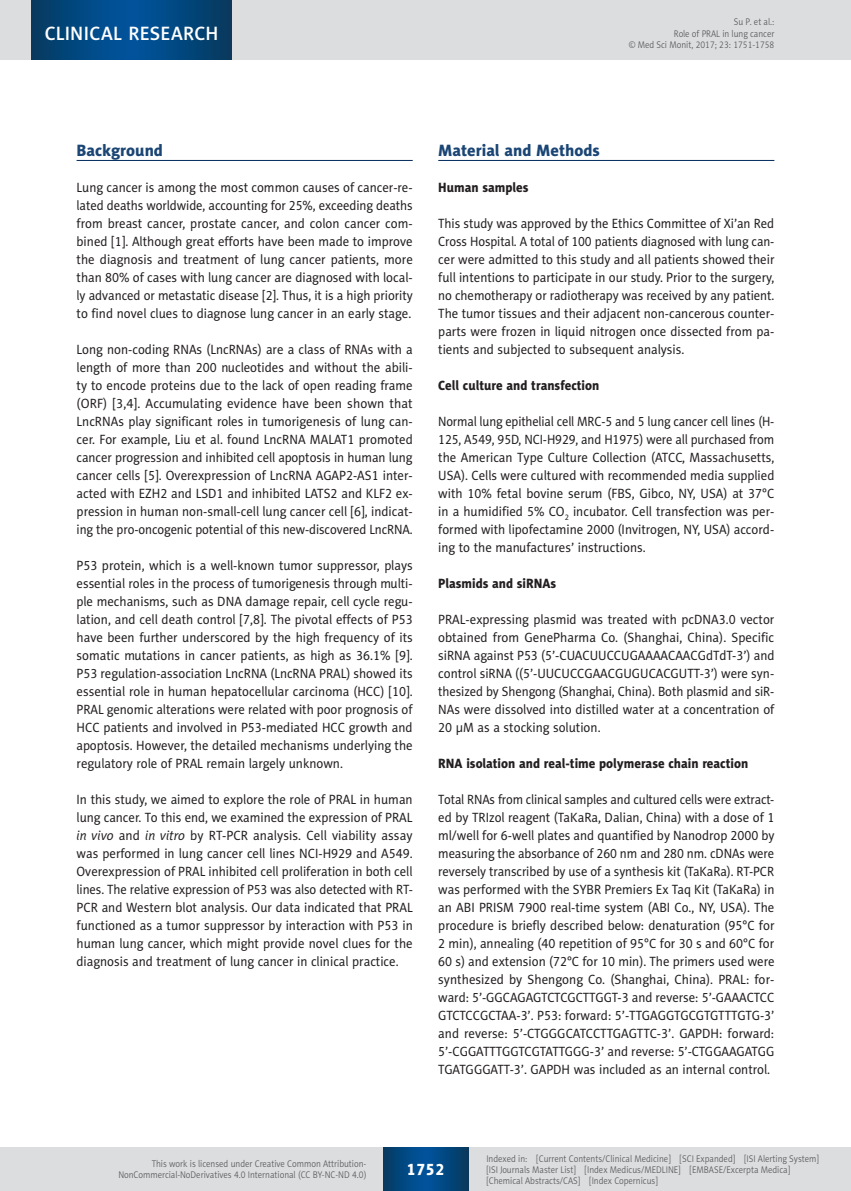
<style>
.page{position:relative;width:851px;height:1191px;background:#fff}
.page>*{position:absolute;margin:0;border:0;box-sizing:border-box;transform-origin:0 0}
.t1{font:19.5px "Naomi Sans EFN Medium";letter-spacing:.015em;color:#fff}
.MSM_Headline_1{font:16.5px "Naomi Sans EFN Heavy";color:#1a4574}
.t2{font:16.5px "Naomi Sans EFN Heavy";color:#fff}
.MSM_Body{font:13.5px/18px "Naomi Sans EFN";color:#231f20;text-align:justify;scale:.95 1}
.MSM_Body-2{font:13.5px/18px "Naomi Sans EFN";color:#231f20;text-align:justify;scale:.92 1}
.MSM_Body-3{font:13.5px/18px "Naomi Sans EFN";color:#231f20;text-align:justify;scale:.94 1}
.MSM_Body-4{font:13.5px/18px "Naomi Sans EFN";color:#231f20;text-align:justify;scale:.93 1}
.MSM_Headline_2{font:13.5px "Naomi Sans EFN Heavy";color:#231f20;scale:.95 1}
.MSM_pagina_sygnatura{font:9.75px/11.2px "Naomi Sans EFN Light";color:#57585a;scale:.9 1}
.MSM_pagina_zywa{font:9.75px/11.2px "Naomi Sans EFN Light";color:#57585a;text-align:right;scale:.9 1}
.s1{font-style:italic}
</style>
<div class="page">
<hr style="left:77px;top:160px;width:335px;height:1px;background:#00295c">
<hr style="left:438px;top:160px;width:336px;height:1px;background:#00295c">
<div style="left:0;top:1148px;width:850px;height:43px;background:#dcdddf"></div>
<svg style="left:383px;top:1147px;width:85px;height:43px"></svg>
<div style="left:0;top:0;width:850px;height:60px;background:#dcdddf"></div>
<hr style="left:850px;top:0;width:1px;height:60px;background:#dcdddf">
<svg style="left:32px;top:0;width:200px;height:60px"></svg>
<h1 class="t1" style="left:45px;top:22px;width:175px">CLINICAL RESEARCH</h1>
<p class="MSM_pagina_zywa" style="left:673px;top:16px;width:113px">Su P. et al.:<br>Role of PRAL in lung cancer</p>
<p class="MSM_pagina_sygnatura" style="left:628px;top:39px;width:163px">© Med Sci Monit, 2017; 23: 1751-1758</p>
<p class="MSM_Headline_1" style="left:77px;top:140px;width:88px">Background</p>
<p class="MSM_Body" style="left:77px;top:178px;width:355px">Lung cancer is among the most common causes of cancer-re&shy;lated deaths worldwide, accounting for 25%, exceeding deaths from breast cancer, prostate cancer, and colon cancer com&shy;bined [1]. Although great efforts have been made to improve the diagnosis and treatment of lung cancer patients, more than 80% of cases with lung cancer are diagnosed with local&shy;ly advanced or metastatic disease [2]. Thus, it is a high priority to find novel clues to diagnose lung cancer in an early stage.</p>
<p class="MSM_Body" style="left:77px;top:340px;width:355px">Long non-coding RNAs (LncRNAs) are a class of RNAs with a length of more than 200 nucleotides and without the abili&shy;ty to encode proteins due to the lack of open reading frame (ORF) [3,4]. Accumulating evidence have been shown that LncRNAs play significant roles in tumorigenesis of lung can&shy;cer. For example, Liu et al. found LncRNA MALAT1 promoted cancer progression and inhibited cell apoptosis in human lung cancer cells [5]. Overexpression of LncRNA AGAP2-AS1 inter&shy;acted with EZH2 and LSD1 and inhibited LATS2 and KLF2 ex&shy;pression in human non-small-cell lung cancer cell [6], indicat&shy;ing the pro-oncogenic potential of this new-discovered LncRNA.</p>
<p class="MSM_Body" style="left:77px;top:556px;width:355px">P53 protein, which is a well-known tumor suppressor, plays essential roles in the process of tumorigenesis through multi&shy;ple mechanisms, such as DNA damage repair, cell cycle regu&shy;lation, and cell death control [7,8]. The pivotal effects of P53 have been further underscored by the high frequency of its somatic mutations in cancer patients, as high as 36.1% [9].<br>P53 regulation-association LncRNA (LncRNA PRAL) showed its essential role in human hepatocellular carcinoma (HCC) [10].<br>PRAL genomic alterations were related with poor prognosis of HCC patients and involved in P53-mediated HCC growth and apoptosis. However, the detailed mechanisms underlying the regulatory role of PRAL remain largely unknown.</p>
<p class="MSM_Body" style="left:77px;top:790px;width:355px">In this study, we aimed to explore the role of PRAL in human lung cancer. To this end, we examined the expression of PRAL <span class="s1">in vivo</span> and <span class="s1">in vitro</span> by RT-PCR analysis. Cell viability assay was performed in lung cancer cell lines NCI-H929 and A549.<br>Overexpression of PRAL inhibited cell proliferation in both cell lines. The relative expression of P53 was also detected with RT-PCR and Western blot analysis. Our data indicated that PRAL functioned as a tumor suppressor by interaction with P53 in human lung cancer, which might provide novel clues for the diagnosis and treatment of lung cancer in clinical practice.</p>
<p class="MSM_Headline_1" style="left:438px;top:140px;width:163px">Material and Methods</p>
<p class="MSM_Headline_2" style="left:438px;top:179px;width:96px">Human samples</p>
<p class="MSM_Body-3" style="left:438px;top:214px;width:359px">This study was approved by the Ethics Committee of Xi’an Red Cross Hospital. A total of 100 patients diagnosed with lung can&shy;cer were admitted to this study and all patients showed their full intentions to participate in our study. Prior to the surgery, no chemotherapy or radiotherapy was received by any patient.<br>The tumor tissues and their adjacent non-cancerous counter&shy;parts were frozen in liquid nitrogen once dissected from pa&shy;tients and subjected to subsequent analysis.</p>
<p class="MSM_Headline_2" style="left:438px;top:377px;width:171px">Cell culture and transfection</p>
<p class="MSM_Body-4" style="left:438px;top:412px;width:363px">Normal lung epithelial cell MRC-5 and 5 lung cancer cell lines (H-125, A549, 95D, NCI-H929, and H1975) were all purchased from the American Type Culture Collection (ATCC, Massachusetts, USA). Cells were cultured with recommended media supplied with 10% fetal bovine serum (FBS, Gibco, NY, USA) at 37°C in a humidified 5% CO<sub>2</sub> incubator. Cell transfection was per&shy;formed with lipofectamine 2000 (Invitrogen, NY, USA) accord&shy;ing to the manufactures’ instructions.</p>
<p class="MSM_Headline_2" style="left:438px;top:575px;width:126px">Plasmids and siRNAs</p>
<p class="MSM_Body" style="left:438px;top:610px;width:355px">PRAL-expressing plasmid was treated with pcDNA3.0 vector obtained from GenePharma Co. (Shanghai, China). Specific siRNA against P53 (5’-CUACUUCCUGAAAACAACGdTdT-3’) and control siRNA ((5’-UUCUCCGAACGUGUCACGUTT-3’) were syn&shy;thesized by Shengong (Shanghai, China). Both plasmid and siR-NAs were dissolved into distilled water at a concentration of 20 μM as a stocking solution.</p>
<p class="MSM_Headline_2" style="left:438px;top:755px;width:328px">RNA isolation and real-time polymerase chain reaction</p>
<p class="MSM_Body-2" style="left:438px;top:790px;width:367px">Total RNAs from clinical samples and cultured cells were extract&shy;ed by TRIzol reagent (TaKaRa, Dalian, China) with a dose of 1 ml/well for 6-well plates and quantified by Nanodrop 2000 by measuring the absorbance of 260 nm and 280 nm. cDNAs were reversely transcribed by use of a synthesis kit (TaKaRa). RT-PCR was performed with the SYBR Premiers Ex Taq Kit (TaKaRa) in an ABI PRISM 7900 real-time system (ABI Co., NY, USA). The procedure is briefly described below: denaturation (95°C for 2 min), annealing (40 repetition of 95°C for 30 s and 60°C for 60 s) and extension (72°C for 10 min). The primers used were synthesized by Shengong Co. (Shanghai, China). PRAL: for&shy;ward: 5’-GGCAGAGTCTCGCTTGGT-3 and reverse: 5’-GAAACTCC GTCTCCGCTAA-3’. P53: forward: 5’-TTGAGGTGCGTGTTTGTG-3’ and reverse: 5’-CTGGGCATCCTTGAGTTC-3’. GAPDH: forward:<br>5’-CGGATTTGGTCGTATTGGG-3’ and reverse: 5’-CTGGAAGATGG TGATGGGATT-3’. GAPDH was included as an internal control.</p>
<p class="MSM_pagina_sygnatura" style="left:118px;top:1158px;width:277px;text-align:right">This work is licensed under Creative Common Attribution-<br>NonCommercial-NoDerivatives 4.0 International (CC BY-NC-ND 4.0)</p>
<p class="t2" style="left:406px;top:1159px;width:40px">1752</p>
<p class="MSM_pagina_sygnatura" style="left:486px;top:1152px;width:371px">Indexed in: [Current Contents/Clinical Medicine] [SCI Expanded] [ISI Alerting System] [ISI Journals Master List] [Index Medicus/MEDLINE] [EMBASE/Excerpta Medica] [Chemical Abstracts/CAS] [Index Copernicus]</p>
</div>
